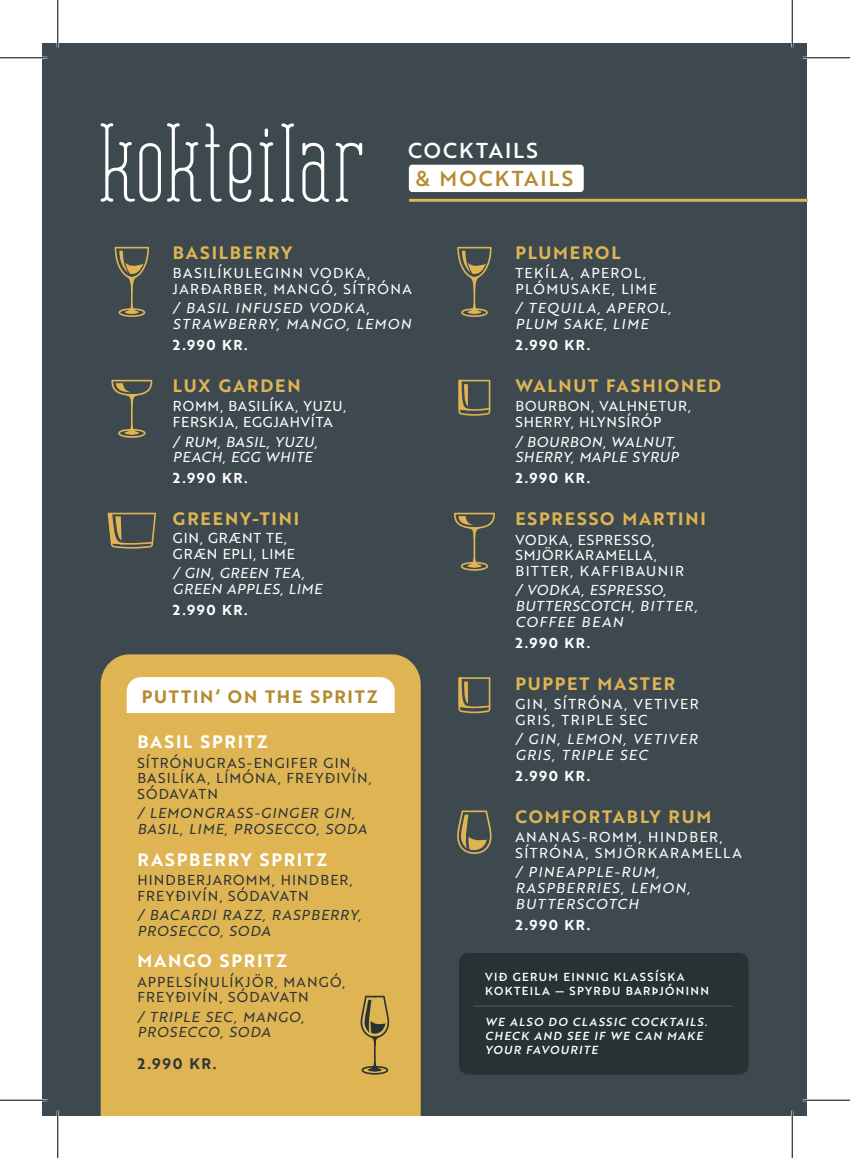
<style>
.page{position:relative;width:850px;height:1158px;background:#fff}
.page>*{position:absolute;margin:0;border:0;box-sizing:border-box;transform-origin:0 0}
.t1{font:21px "Brother 1816 Medium";letter-spacing:.1em;color:#b58a2d}
.t2{font:21px "Brother 1816 Medium";letter-spacing:.095em;color:#fff}
.t3{font:17.5px "Brother 1816 Bold";letter-spacing:.105em;color:#dfb553}
.t4{font:17.5px "Brother 1816 Bold";letter-spacing:.105em;color:#fff}
.t5{font:17.5px "Brother 1816 Bold";letter-spacing:.1em;color:#b58a2d}
.t6{font:14.88px "Brother 1816 Bold";color:#2f3437}
.t7{font:14px/15.8px "Brother 1816 Regular Italic";letter-spacing:.09em;color:#fff}
.t8{font:14px/15.8px "Brother 1816 Regular";letter-spacing:.1em;color:#fff}
.t9{font:14px/15.8px "Brother 1816 Regular";letter-spacing:.08em;color:#2f3437}
.t10{font:14px/15.8px "Brother 1816 Regular Italic";letter-spacing:.08em;color:#2f3437}
.t11{font:14px/15.8px "Brother 1816 Regular";letter-spacing:.055em;color:#fff}
.t12{font:14px/15.8px "Brother 1816 Regular Italic";letter-spacing:.06em;color:#fff}
.t13{font:14px "Brother 1816 Bold";letter-spacing:.115em;color:#fff}
.t14{font:14px/15.8px "Brother 1816 Regular";letter-spacing:.065em;color:#fff}
.t15{font:14px/15.8px "Brother 1816 Regular Italic";letter-spacing:.05em;color:#fff}
.t16{font:14px/15.8px "Brother 1816 Regular Italic";letter-spacing:.055em;color:#fff}
.t17{font:11.38px/13.7px "Brother 1816 Medium Italic";letter-spacing:.115em;color:#fff}
.t18{font:11.38px/13.7px "Brother 1816 Medium";letter-spacing:.115em;color:#fff}
</style>
<div class="page">
<div style="left:43px;top:43px;width:764px;height:1071px;background:#3e494f"></div>
<div style="left:459px;top:952px;width:289px;height:122px;background:#263233;border-radius:9px"></div>
<div style="left:101px;top:654px;width:320px;height:460px;background:#dfb553"></div>
<svg style="left:409px;top:199px;width:398px;height:3px"></svg>
<svg style="left:302px;top:143px;width:27px;height:59px"></svg>
<svg style="left:229px;top:143px;width:22px;height:59px"></svg>
<svg style="left:336px;top:143px;width:26px;height:59px"></svg>
<svg style="left:281px;top:123px;width:13px;height:79px"></svg>
<svg style="left:260px;top:128px;width:13px;height:74px"></svg>
<svg style="left:167px;top:123px;width:55px;height:79px"></svg>
<svg style="left:101px;top:123px;width:60px;height:79px"></svg>
<div style="left:409px;top:165px;width:175px;height:27px;background:#fff;border-radius:3px"></div>
<hr style="left:374px;top:1036px;width:1px;height:34px;background:#263233">
<svg style="left:361px;top:1060px;width:27px;height:14px"></svg>
<svg style="left:360px;top:995px;width:30px;height:50px"></svg>
<svg style="left:108px;top:512px;width:48px;height:36px"></svg>
<hr style="left:131px;top:277px;width:2px;height:36px;background:#dfb553">
<svg style="left:119px;top:303px;width:26px;height:14px"></svg>
<svg style="left:115px;top:247px;width:34px;height:45px"></svg>
<hr style="left:473px;top:277px;width:2px;height:36px;background:#dfb553">
<svg style="left:461px;top:303px;width:27px;height:14px"></svg>
<svg style="left:457px;top:247px;width:34px;height:45px"></svg>
<svg style="left:457px;top:810px;width:35px;height:43px"></svg>
<hr style="left:473px;top:529px;width:2px;height:38px;background:#dfb553">
<svg style="left:461px;top:557px;width:27px;height:13px"></svg>
<svg style="left:454px;top:512px;width:41px;height:27px"></svg>
<hr style="left:131px;top:396px;width:2px;height:38px;background:#dfb553">
<svg style="left:118px;top:424px;width:28px;height:14px"></svg>
<svg style="left:111px;top:380px;width:41px;height:26px"></svg>
<svg style="left:458px;top:677px;width:32px;height:36px"></svg>
<svg style="left:458px;top:380px;width:32px;height:35px"></svg>
<hr style="left:473px;top:1005px;width:260px;height:1px;background:#3e494f">
<div style="left:127px;top:677px;width:268px;height:36px;background:#fff"></div>
<hr style="left:0;top:57px;width:47px;height:2px;background:#fff">
<hr style="left:802px;top:57px;width:48px;height:2px;background:#fff">
<hr style="left:0;top:1098px;width:47px;height:3px;background:#fff">
<hr style="left:802px;top:1098px;width:48px;height:3px;background:#fff">
<hr style="left:57px;top:0;width:2px;height:47px;background:#fff">
<hr style="left:57px;top:1110px;width:2px;height:47px;background:#fff">
<hr style="left:791px;top:0;width:2px;height:47px;background:#fff">
<hr style="left:791px;top:1110px;width:2px;height:47px;background:#fff">
<hr style="left:0;top:57px;width:47px;height:1px;background:#000">
<hr style="left:802px;top:57px;width:48px;height:1px;background:#000">
<hr style="left:0;top:1099px;width:47px;height:1px;background:#000">
<hr style="left:802px;top:1099px;width:48px;height:1px;background:#000">
<hr style="left:57px;top:0;width:1px;height:47px;background:#000">
<hr style="left:57px;top:1110px;width:1px;height:47px;background:#000">
<hr style="left:792px;top:0;width:1px;height:47px;background:#000">
<hr style="left:792px;top:1110px;width:1px;height:47px;background:#000">
<h1 class="t2" style="left:408px;top:135px;width:131px">COCKTAILS</h1>
<h1 class="t1" style="left:416px;top:163px;width:159px">&amp; MOCKTAILS</h1>
<p class="t3" style="left:173px;top:239px;width:121px">BASILBERRY</p>
<p class="t8" style="left:173px;top:265px;width:240px">BASILÍKULEGINN VODKA,<br>JARÐARBER, MANGÓ, SÍTRÓNA</p>
<p class="t7" style="left:173px;top:300px;width:240px">/ BASIL INFUSED VODKA,<br>STRAWBERRY, MANGO, LEMON</p>
<p class="t13" style="left:173px;top:334px;width:76px">2.990 KR.</p>
<p class="t3" style="left:173px;top:372px;width:129px">LUX GARDEN</p>
<p class="t11" style="left:173px;top:398px;width:175px">ROMM, BASILÍKA, YUZU,<br>FERSKJA, EGGJAHVÍTA</p>
<p class="t15" style="left:173px;top:433px;width:146px">/ RUM, BASIL, YUZU,<br>PEACH, EGG WHITE</p>
<p class="t13" style="left:173px;top:467px;width:76px">2.990 KR.</p>
<p class="t3" style="left:173px;top:505px;width:128px">GREENY-TINI</p>
<p class="t11" style="left:173px;top:529px;width:124px">GIN, GRÆNT TE,<br>GRÆN EPLI, LIME</p>
<p class="t16" style="left:173px;top:564px;width:151px">/ GIN, GREEN TEA,<br>GREEN APPLES, LIME</p>
<p class="t13" style="left:173px;top:599px;width:76px">2.990 KR.</p>
<p class="t5" style="left:142px;top:683px;width:237px">PUTTIN‘ ON THE SPRITZ</p>
<p class="t4" style="left:137px;top:728px;width:132px">BASIL SPRITZ</p>
<p class="t9" style="left:137px;top:754px;width:236px">SÍTRÓNUGRAS-ENGIFER GIN,<br>BASILÍKA, LÍMÓNA, FREYÐIVÍN,<br>SÓDAVATN</p>
<p class="t10" style="left:137px;top:804px;width:231px">/ LEMONGRASS-GINGER GIN,<br>BASIL, LIME, PROSECCO, SODA</p>
<p class="t4" style="left:137px;top:846px;width:191px">RASPBERRY SPRITZ</p>
<p class="t9" style="left:137px;top:871px;width:217px">HINDBERJAROMM, HINDBER,<br>FREYÐIVÍN, SÓDAVATN</p>
<p class="t10" style="left:137px;top:906px;width:225px">/ BACARDI RAZZ, RASPBERRY,<br>PROSECCO, SODA</p>
<p class="t4" style="left:137px;top:947px;width:151px">MANGO SPRITZ</p>
<p class="t9" style="left:137px;top:972px;width:209px">APPELSÍNULÍKJÖR, MANGÓ,<br>FREYÐIVÍN, SÓDAVATN</p>
<p class="t10" style="left:137px;top:1007px;width:168px">/ TRIPLE SEC, MANGO,<br>PROSECCO, SODA</p>
<p class="t6" style="left:137px;top:1051px;width:81px">2.990 KR.</p>
<p class="t3" style="left:515px;top:239px;width:107px">PLUMEROL</p>
<p class="t8" style="left:515px;top:265px;width:143px">TEKÍLA, APEROL,<br>PLÓMUSAKE, LIME</p>
<p class="t7" style="left:515px;top:300px;width:157px">/ TEQUILA, APEROL,<br>PLUM SAKE, LIME</p>
<p class="t13" style="left:515px;top:334px;width:76px">2.990 KR.</p>
<p class="t3" style="left:515px;top:372px;width:207px">WALNUT FASHIONED</p>
<p class="t11" style="left:515px;top:398px;width:177px">BOURBON, VALHNETUR,<br>SHERRY, HLYNSÍRÓP</p>
<p class="t12" style="left:515px;top:433px;width:165px">/ BOURBON, WALNUT,<br>SHERRY, MAPLE SYRUP</p>
<p class="t13" style="left:515px;top:467px;width:76px">2.990 KR.</p>
<p class="t3" style="left:515px;top:505px;width:192px">ESPRESSO MARTINI</p>
<p class="t14" style="left:515px;top:531px;width:170px">VODKA, ESPRESSO,<br>SMJÖRKARAMELLA,<br>BITTER, KAFFIBAUNIR</p>
<p class="t12" style="left:515px;top:582px;width:184px">/ VODKA, ESPRESSO,<br>BUTTERSCOTCH, BITTER,<br>COFFEE BEAN</p>
<p class="t13" style="left:515px;top:632px;width:76px">2.990 KR.</p>
<p class="t3" style="left:515px;top:670px;width:161px">PUPPET MASTER</p>
<p class="t8" style="left:515px;top:695px;width:185px">GIN, SÍTRÓNA, VETIVER<br>GRIS, TRIPLE SEC</p>
<p class="t7" style="left:515px;top:730px;width:183px">/ GIN, LEMON, VETIVER<br>GRIS, TRIPLE SEC</p>
<p class="t13" style="left:515px;top:765px;width:76px">2.990 KR.</p>
<p class="t3" style="left:515px;top:803px;width:197px">COMFORTABLY RUM</p>
<p class="t8" style="left:515px;top:828px;width:228px">ANANAS-ROMM, HINDBER,<br>SÍTRÓNA, SMJÖRKARAMELLA</p>
<p class="t7" style="left:515px;top:863px;width:176px">/ PINEAPPLE-RUM,<br>RASPBERRIES, LEMON,<br>BUTTERSCOTCH</p>
<p class="t13" style="left:515px;top:914px;width:76px">2.990 KR.</p>
<p class="t18" style="left:485px;top:969px;width:225px">VIÐ GERUM EINNIG KLASSÍSKA<br>KOKTEILA — SPYRÐU BARÞJÓNINN</p>
<p class="t17" style="left:485px;top:1014px;width:224px">WE ALSO DO CLASSIC COCKTAILS.<br>CHECK AND SEE IF WE CAN MAKE<br>YOUR FAVOURITE</p>
</div>
